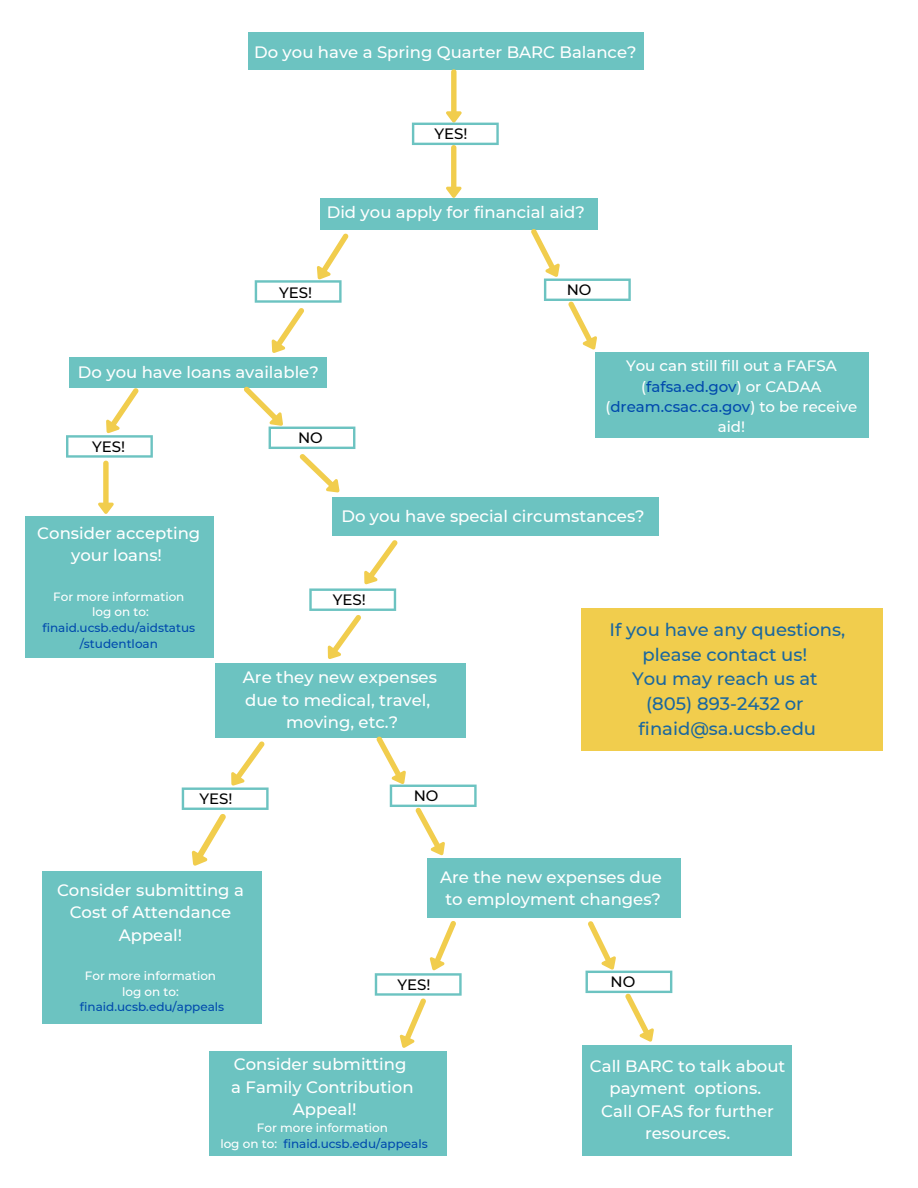
<style>
.page{position:relative;width:918px;height:1188px;background:#fff}
.page>*{position:absolute;margin:0;border:0;box-sizing:border-box;transform-origin:0 0}
.t1{font:500 18px/24.8px "Montserrat";color:#1a679f;text-align:center}
.t2{font:500 16.5px/22.5px "Montserrat";color:#fff;text-align:center}
.t3{font:500 15px/20.2px "Montserrat";color:#fff;text-align:center}
.t4{font:500 15px "Montserrat";color:#000}
.t5{font:500 12px/15.8px "Montserrat";color:#fff;text-align:center}
.t6{font:500 12px/15.8px "Montserrat";color:#004aad;text-align:center}
.s1{color:#004aad}
</style>
<div class="page">
<div style="left:248px;top:33px;width:396px;height:37px;background:#6cc3c1"></div>
<div style="left:69px;top:357px;width:257px;height:30px;background:#6cc3c1"></div>
<div style="left:25px;top:516px;width:189px;height:142px;background:#6cc3c1"></div>
<div style="left:333px;top:497px;width:326px;height:39px;background:#6cc3c1"></div>
<div style="left:215px;top:663px;width:251px;height:75px;background:#6cc3c1"></div>
<div style="left:320px;top:198px;width:278px;height:31px;background:#6cc3c1"></div>
<div style="left:42px;top:871px;width:220px;height:153px;background:#6cc3c1"></div>
<div style="left:428px;top:859px;width:253px;height:59px;background:#6cc3c1"></div>
<div style="left:209px;top:1051px;width:238px;height:104px;background:#6cc3c1"></div>
<div style="left:582px;top:1045px;width:209px;height:110px;background:#6cc3c1"></div>
<div style="left:595px;top:352px;width:274px;height:85px;background:#6cc3c1"></div>
<svg style="left:412px;top:69px;width:87px;height:129px"></svg>
<svg style="left:255px;top:233px;width:94px;height:120px"></svg>
<svg style="left:66px;top:387px;width:87px;height:127px"></svg>
<svg style="left:239px;top:382px;width:116px;height:111px"></svg>
<svg style="left:526px;top:229px;width:105px;height:121px"></svg>
<svg style="left:309px;top:540px;width:89px;height:119px"></svg>
<svg style="left:182px;top:741px;width:87px;height:125px"></svg>
<svg style="left:376px;top:736px;width:101px;height:123px"></svg>
<svg style="left:375px;top:921px;width:87px;height:127px"></svg>
<svg style="left:585px;top:921px;width:87px;height:121px"></svg>
<div style="left:581px;top:608px;width:302px;height:143px;background:#f1cd4d"></div>
<p class="t2" style="left:254px;top:40px;width:384px">Do you have a Spring Quarter BARC Balance?</p>
<p class="t4" style="left:434px;top:125px;width:35px">YES!</p>
<p class="t2" style="left:327px;top:201px;width:260px">Did you apply for financial aid?</p>
<p class="t4" style="left:279px;top:283px;width:35px">YES!</p>
<p class="t2" style="left:78px;top:361px;width:242px">Do you have loans available?</p>
<p class="t4" style="left:92px;top:438px;width:35px">YES!</p>
<p class="t4" style="left:298px;top:428px;width:26px">NO</p>
<p class="t4" style="left:567px;top:281px;width:26px">NO</p>
<p class="t3" style="left:605px;top:356px;width:254px">You can still fill out a FAFSA (<span class="s1">fafsa.ed.gov</span>) or CADAA (<span class="s1">dream.csac.ca.gov</span>) to be receive aid!</p>
<p class="t2" style="left:37px;top:522px;width:165px">Consider accepting your loans!</p>
<p class="t5" style="left:53px;top:588px;width:133px">For more information log on to:</p>
<p class="t6" style="left:42px;top:620px;width:154px">finaid.ucsb.edu/aidstatus /studentloan</p>
<p class="t2" style="left:341px;top:505px;width:305px">Do you have special circumstances?</p>
<p class="t4" style="left:333px;top:591px;width:35px">YES!</p>
<p class="t2" style="left:243px;top:666px;width:196px">Are they new expenses due to medical, travel, moving, etc.?</p>
<p class="t1" style="left:609px;top:617px;width:237px">If you have any questions, please contact us!<br>You may reach us at (805) 893-2432 or finaid@sa.ucsb.edu</p>
<p class="t4" style="left:199px;top:789px;width:35px">YES!</p>
<p class="t4" style="left:414px;top:787px;width:26px">NO</p>
<p class="t2" style="left:57px;top:878px;width:188px">Consider submitting a<br>Cost of Attendance<br>Appeal!</p>
<p class="t5" style="left:85px;top:968px;width:133px">For more information log on to:</p>
<p class="t6" style="left:80px;top:999px;width:146px">finaid.ucsb.edu/appeals</p>
<p class="t2" style="left:440px;top:866px;width:223px">Are the new expenses due to employment changes?</p>
<p class="t4" style="left:397px;top:976px;width:35px">YES!</p>
<p class="t4" style="left:611px;top:973px;width:26px">NO</p>
<p class="t2" style="left:231px;top:1053px;width:184px">Consider submitting a Family Contribution<br>Appeal!</p>
<p class="t5" style="left:220px;top:1120px;width:209px">For more information<br>log on to: <span class="s1">finaid.ucsb.edu/appeals</span></p>
<p class="t2" style="left:590px;top:1054px;width:197px">Call BARC to talk about payment options.<br>Call OFAS for further resources.</p>
</div>
